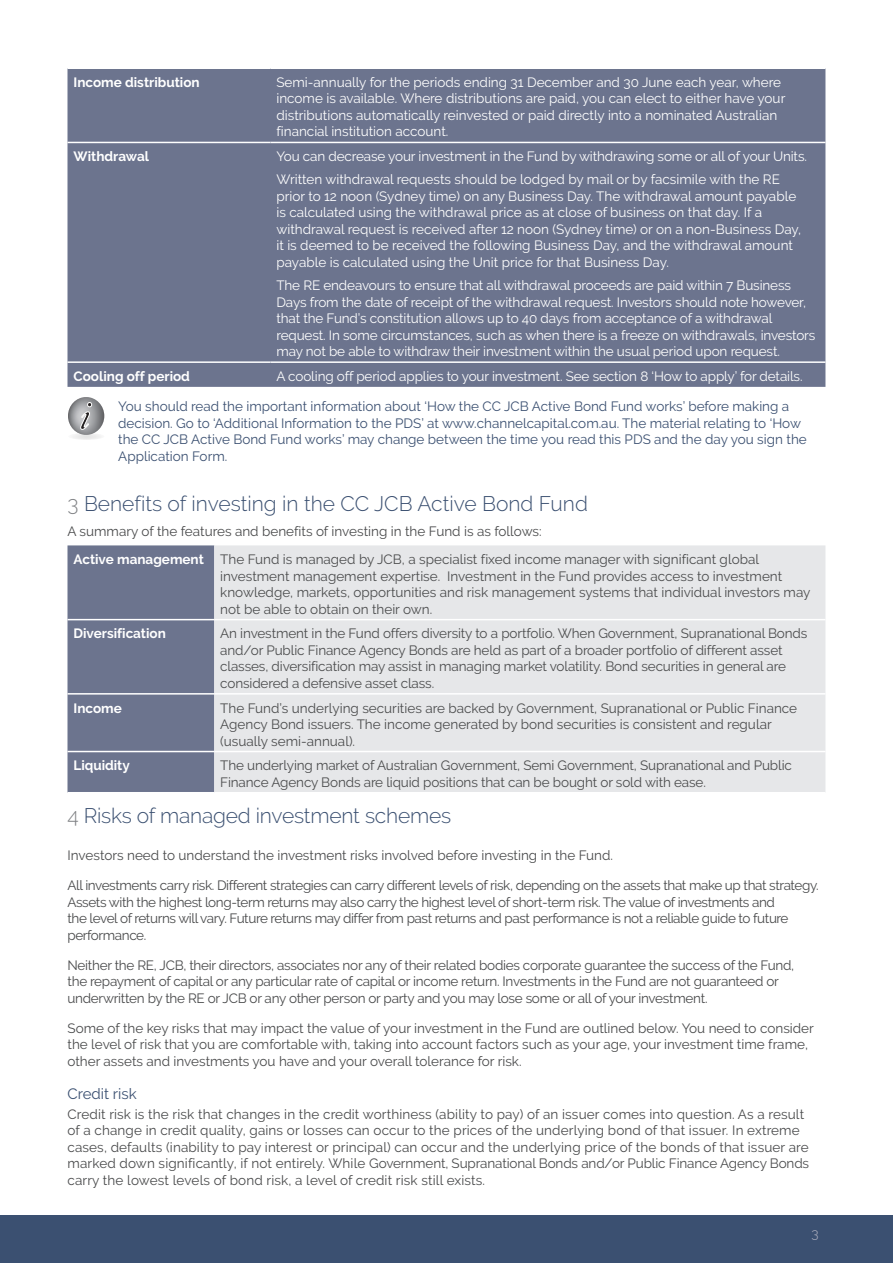
<style>
.page{position:relative;width:893px;height:1263px;background:#fff}
.page>*{position:absolute;margin:0;border:0;box-sizing:border-box;transform-origin:0 0}
.Header_2{font:300 21px "Raleway";color:#3b5071}
.Body{font:300 21px "Raleway";letter-spacing:-.01em;color:#3b5071}
.Subhead{font:15px "Raleway";color:#3b5071}
.table_body{font:13.5px/16.5px "Raleway";letter-spacing:-.01em;color:#fff}
.table_body-2{font:13.5px/16.5px "Raleway";letter-spacing:-.01em;color:#4b4c4d}
.Body-2{font:13.5px/16.5px "Raleway";letter-spacing:-.01em;color:#494a4b}
.Body-3{font:13.5px/16.5px "Raleway";letter-spacing:.01em;color:#494a4b}
.Body-4{font:13.5px/16.5px "Raleway";letter-spacing:-.03em;color:#494a4b}
.i_Info{font:13.5px/16.5px "Raleway";color:#3b5071}
.Table_Head{font:700 13.5px "Raleway";color:#fff}
.Pre_Bullet{font:13.5px "Raleway";color:#494a4b}
.t1{font:300 13.5px "Raleway";color:#b5b6c4}
.s1{color:#808285}
.s2{color:#4b4c4d}
</style>
<div class="page">
<div style="left:0;top:1215px;width:893px;height:48px;background:#3b5071"></div>
<div style="left:68px;top:69px;width:757px;height:318px;background:#6c748e"></div>
<hr style="left:68px;top:361px;width:202px;height:2px;background:#fff">
<hr style="left:270px;top:361px;width:555px;height:2px;background:#fff">
<hr style="left:68px;top:142px;width:202px;height:1px;background:#fff">
<hr style="left:270px;top:142px;width:555px;height:1px;background:#fff">
<svg style="left:67px;top:433px;width:38px;height:7px"></svg>
<svg style="left:68px;top:397px;width:36px;height:38px"></svg>
<div style="left:68px;top:545px;width:146px;height:247px;background:#6c748e"></div>
<div style="left:214px;top:545px;width:611px;height:247px;background:#e6e7e9"></div>
<hr style="left:68px;top:619px;width:146px;height:1px;background:#fff">
<hr style="left:214px;top:619px;width:611px;height:1px;background:#fff">
<hr style="left:68px;top:693px;width:146px;height:2px;background:#fff">
<hr style="left:214px;top:693px;width:611px;height:2px;background:#fff">
<hr style="left:68px;top:751px;width:146px;height:1px;background:#fff">
<hr style="left:214px;top:751px;width:611px;height:1px;background:#fff">
<p class="Table_Head" style="left:74px;top:74px;width:128px">Income distribution</p>
<p class="table_body" style="left:276px;top:74px;width:510px">Semi-annually for the periods ending 31 December and 30 June each year, where income is available. Where distributions are paid, you can elect to either have your distributions automatically reinvested or paid directly into a nominated Australian financial institution account.</p>
<p class="Table_Head" style="left:74px;top:149px;width:77px">Withdrawal</p>
<p class="table_body" style="left:276px;top:148px;width:532px">You can decrease your investment in the Fund by withdrawing some or all of your Units.</p>
<p class="table_body" style="left:276px;top:171px;width:526px">Written withdrawal requests should be lodged by mail or by facsimile with the RE prior to 12 noon (Sydney time) on any Business Day. The withdrawal amount payable is calculated using the withdrawal price as at close of business on that day. If a withdrawal request is received after 12 noon (Sydney time) or on a non-Business Day, it is deemed to be received the following Business Day, and the withdrawal amount payable is calculated using the Unit price for that Business Day.</p>
<p class="table_body" style="left:276px;top:277px;width:541px">The RE endeavours to ensure that all withdrawal proceeds are paid within 7 Business Days from the date of receipt of the withdrawal request. Investors should note however, that the Fund’s constitution allows up to 40 days from acceptance of a withdrawal request. In some circumstances, such as when there is a freeze on withdrawals, investors may not be able to withdraw their investment within the usual period upon request.</p>
<p class="Table_Head" style="left:74px;top:368px;width:118px">Cooling off period</p>
<p class="table_body" style="left:276px;top:368px;width:528px">A cooling off period applies to your investment. See section 8 ‘How to apply’ for details.</p>
<p class="i_Info" style="left:118px;top:398px;width:690px">You should read the important information about ‘How the CC JCB Active Bond Fund works’ before making a decision. Go to ‘Additional Information to the PDS’ at www.channelcapital.com.au. The material relating to ‘How the CC JCB Active Bond Fund works’ may change between the time you read this PDS and the day you sign the Application Form.</p>
<p class="Header_2" style="left:68px;top:491px;width:522px"><span class="s1">3</span> Benefits of investing in the CC JCB Active Bond Fund</p>
<p class="Pre_Bullet" style="left:68px;top:524px;width:476px">A summary of the features and benefits of investing in the Fund is as follows:</p>
<p class="Table_Head" style="left:74px;top:552px;width:132px">Active management</p>
<p class="table_body-2" style="left:220px;top:551px;width:592px">The Fund is managed by JCB, a specialist fixed income manager with significant global investment management expertise. Investment in the Fund provides access to investment knowledge, markets, opportunities and risk management systems that individual investors may not be able to obtain on their own.</p>
<p class="Table_Head" style="left:74px;top:626px;width:94px">Diversification</p>
<p class="table_body-2" style="left:220px;top:625px;width:589px">An investment in the Fund offers diversity to a portfolio. When Government, Supranational Bonds and/or Public Finance Agency Bonds are held as part of a broader portfolio of different asset classes, diversification may assist in managing market volatility. Bond securities in general are considered a defensive asset class.</p>
<p class="Table_Head" style="left:74px;top:700px;width:50px">Income</p>
<p class="table_body-2" style="left:220px;top:699px;width:578px">The Fund’s underlying securities are backed by Government, Supranational or Public Finance<br>Agency Bond issuers. The income generated by bond securities is consistent and regular (usually semi-annual).</p>
<p class="Table_Head" style="left:74px;top:758px;width:58px">Liquidity</p>
<p class="table_body-2" style="left:220px;top:757px;width:573px">The underlying market of Australian Government, Semi Government, Supranational and Public<br>Finance Agency Bonds are liquid positions that can be bought or sold with ease.</p>
<p class="Body" style="left:68px;top:804px;width:385px"><span class="s1">4</span> Risks of managed investment schemes</p>
<p class="Body-2" style="left:68px;top:847px;width:547px">Investors need to understand the investment risks involved before investing in the Fund.</p>
<p class="Body-4" style="left:68px;top:877px;width:753px">All investments carry risk. Different strategies can carry different levels of risk, depending on the assets that make up that strategy.<br>Assets with the highest long-term returns may also carry the highest level of short-term risk. The value of investments and<br>the level of returns will vary. Future returns may differ from past returns and past performance is not a reliable guide to future performance.</p>
<p class="Body-2" style="left:68px;top:957px;width:728px">Neither the RE, JCB, their directors, associates nor any of their related bodies corporate guarantee the success of the Fund, the repayment of capital or any particular rate of capital or income return. Investments in the Fund are not guaranteed or underwritten by the RE or JCB or any other person or party and you may lose some or all of your investment.</p>
<p class="Body-2" style="left:68px;top:1020px;width:748px">Some of the key risks that may impact the value of your investment in the Fund are outlined below. You need to consider the level of risk that you are comfortable with, taking into account factors such as your age, your investment time frame, other assets and investments you have and your overall tolerance for risk.</p>
<p class="Subhead" style="left:68px;top:1085px;width:71px">Credit risk</p>
<p class="Body-3" style="left:68px;top:1106px;width:743px">Credit risk is the risk that changes in the credit worthiness (ability to pay) of an issuer comes into question. As a result of a change in credit quality, gains or losses can occur to the prices of the underlying bond of that issuer. In extreme cases, defaults (inability to pay interest or principal) can occur and the underlying price of the bonds of that issuer are marked down significantly, if not entirely. While <span class="s2">Government, Supranational Bonds and/or Public Finance Agency Bonds </span>carry the lowest levels of bond risk, a level of credit risk still exists.</p>
<p class="t1" style="left:812px;top:1225px;width:9px">3</p>
</div>
